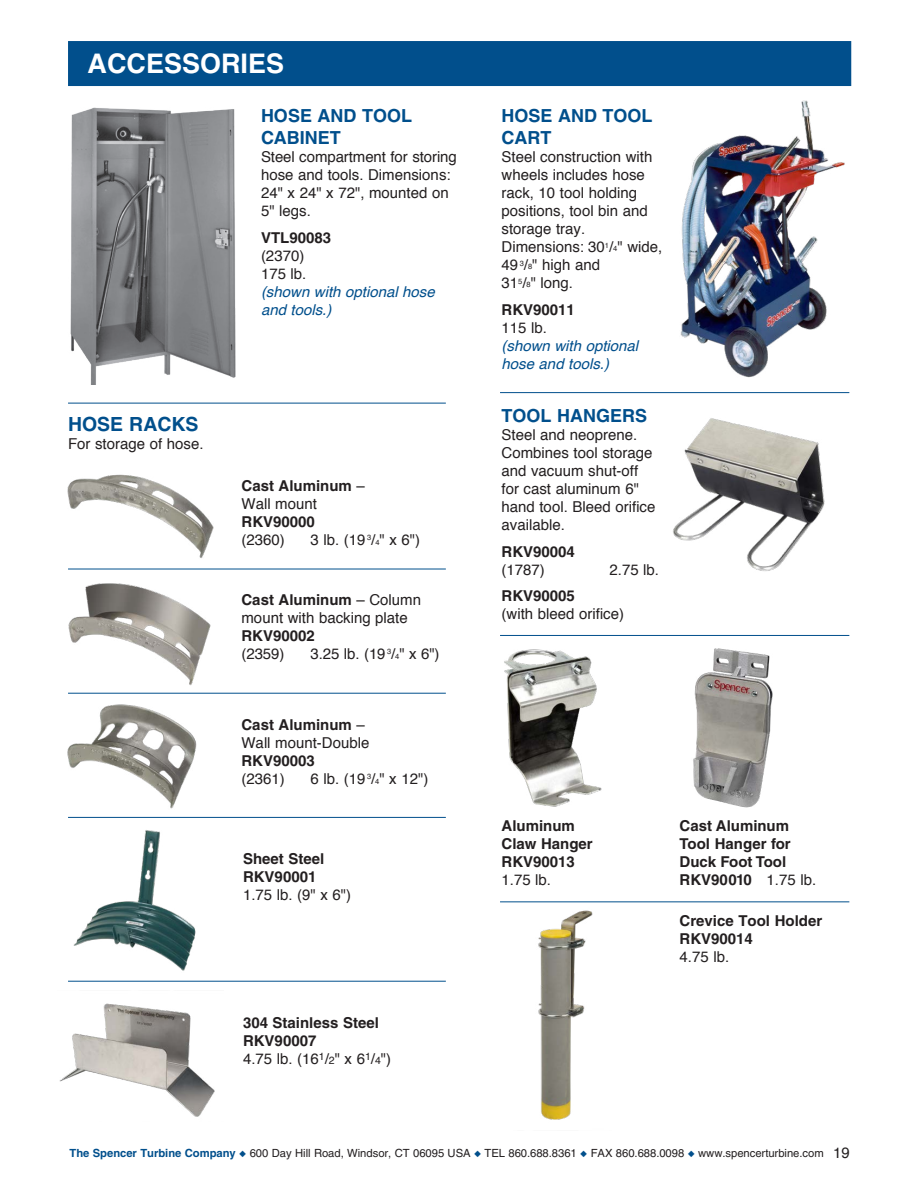
<style>
.page{position:relative;width:918px;height:1188px;background:#fff}
.page>*{position:absolute;margin:0;border:0;box-sizing:border-box;transform-origin:0 0}
.t1{font:700 27px "Helvetica LT Std";color:#fff}
.t2{font:700 19.5px "Helvetica LT Std";color:#014f8c}
.t3{font:700 18px/21.6px "Helvetica LT Std";color:#014f8c}
.t4{font:15px/18px "Helvetica";color:#231f20}
.t5{font:700 15px/18px "Helvetica LT Std";color:#231f20}
.t6{font:italic 15px/18px "Helvetica";color:#014f8c}
.t7{font:11.25px "Helvetica LT Std";letter-spacing:-.005em;color:#231f20}
.s1{font-family:"Helvetica";font-weight:400}
.s2{font-size:7.5px}
.s3{font-size:10.5px}
.s4{font-weight:700;color:#014f8c}
.s5{color:#014f8c}
</style>
<div class="page">
<div style="left:68px;top:41px;width:783px;height:45px;background:#014f8c"></div>
<img style="left:504px;top:649px;width:98px;height:158px">
<img style="left:693px;top:648px;width:80px;height:160px">
<img style="left:514px;top:902px;width:98px;height:218px">
<img style="left:680px;top:100px;width:165px;height:278px">
<img style="left:73px;top:830px;width:123px;height:141px">
<img style="left:59px;top:1003px;width:156px;height:114px">
<img style="left:70px;top:107px;width:166px;height:277px">
<img style="left:67px;top:474px;width:147px;height:84px">
<img style="left:68px;top:583px;width:143px;height:103px">
<img style="left:67px;top:704px;width:130px;height:105px">
<hr style="left:68px;top:403px;width:378px;height:1px;background:#014f8c">
<hr style="left:500px;top:392px;width:349px;height:1px;background:#014f8c">
<hr style="left:500px;top:635px;width:349px;height:1px;background:#014f8c">
<hr style="left:500px;top:901px;width:349px;height:1px;background:#014f8c">
<hr style="left:68px;top:569px;width:378px;height:1px;background:#014f8c">
<hr style="left:68px;top:693px;width:378px;height:1px;background:#014f8c">
<hr style="left:68px;top:817px;width:378px;height:1px;background:#014f8c">
<hr style="left:68px;top:981px;width:378px;height:1px;background:#014f8c">
<img style="left:673px;top:418px;width:152px;height:153px">
<h1 class="t1" style="left:88px;top:47px;width:198px">ACCESSORIES</h1>
<h2 class="t2" style="left:68px;top:412px;width:132px">HOSE RACKS</h2>
<p class="t4" style="left:68px;top:435px;width:137px">For storage of hose.</p>
<p class="t3" style="left:261px;top:105px;width:153px">HOSE AND TOOL<br>CABINET</p>
<p class="t4" style="left:261px;top:148px;width:197px">Steel compartment for storing hose and tools. Dimensions:<br>24" x 24" x 72", mounted on<br>5" legs.</p>
<p class="t5" style="left:261px;top:228px;width:72px">VTL90083</p>
<p class="t4" style="left:261px;top:247px;width:47px">(2370)<br>175 lb.</p>
<p class="t6" style="left:261px;top:283px;width:175px">(shown with optional hose and tools.)</p>
<p class="t5" style="left:242px;top:477px;width:125px">Cast Aluminum <span class="s1">–</span></p>
<p class="t4" style="left:242px;top:496px;width:77px">Wall mount</p>
<p class="t5" style="left:242px;top:513px;width:75px">RKV90000</p>
<p class="t4" style="left:242px;top:532px;width:45px">(2360)</p>
<p class="t4" style="left:311px;top:532px;width:111px">3 lb. (19 <sup>3</sup>/<span class="s2">4</span>" x 6")</p>
<p class="t5" style="left:242px;top:591px;width:181px">Cast Aluminum <span class="s1">– Column</span></p>
<p class="t4" style="left:242px;top:609px;width:168px">mount with backing plate</p>
<p class="t5" style="left:242px;top:627px;width:75px">RKV90002</p>
<p class="t4" style="left:242px;top:645px;width:44px">(2359)</p>
<p class="t4" style="left:311px;top:645px;width:131px">3.25 lb. (19 <sup>3</sup>/<span class="s2">4</span>" x 6")</p>
<p class="t5" style="left:242px;top:716px;width:125px">Cast Aluminum <span class="s1">–</span></p>
<p class="t4" style="left:242px;top:734px;width:129px">Wall mount-Double</p>
<p class="t5" style="left:242px;top:752px;width:75px">RKV90003</p>
<p class="t4" style="left:242px;top:770px;width:45px">(2361)</p>
<p class="t4" style="left:311px;top:770px;width:119px">6 lb. (19 <sup>3</sup>/<span class="s2">4</span>" x 12")</p>
<p class="t5" style="left:243px;top:850px;width:83px">Sheet Steel<br>RKV90001</p>
<p class="t4" style="left:243px;top:886px;width:110px">1.75 lb. (9" x 6")</p>
<p class="t5" style="left:243px;top:1014px;width:137px">304 Stainless Steel<br>RKV90007</p>
<p class="t4" style="left:243px;top:1050px;width:150px">4.75 lb. (16<sup>1</sup>/<span class="s3">2</span>" x 6<sup>1</sup>/<span class="s3">4</span>")</p>
<p class="t3" style="left:502px;top:105px;width:153px">HOSE AND TOOL<br>CART</p>
<p class="t4" style="left:502px;top:148px;width:162px">Steel construction with wheels includes hose rack, 10 tool holding positions, tool bin and storage tray.<br>Dimensions: 30<sup>1</sup>/<span class="s2">4</span>" wide,<br>49 <sup>3</sup>/<span class="s2">8</span>" high and<br>31<sup>5</sup>/<span class="s2">8</span>" long.</p>
<p class="t5" style="left:502px;top:300px;width:75px">RKV90011</p>
<p class="t4" style="left:502px;top:319px;width:47px">115 lb.</p>
<p class="t6" style="left:502px;top:337px;width:138px">(shown with optional hose and tools.)</p>
<p class="t3" style="left:502px;top:405px;width:147px">TOOL HANGERS</p>
<p class="t4" style="left:502px;top:426px;width:155px">Steel and neoprene.<br>Combines tool storage and vacuum shut-off for cast aluminum 6" hand tool. Bleed orifice available.</p>
<p class="t5" style="left:502px;top:543px;width:75px">RKV90004</p>
<p class="t4" style="left:502px;top:561px;width:45px">(1787)</p>
<p class="t4" style="left:610px;top:561px;width:51px">2.75 lb.</p>
<p class="t5" style="left:502px;top:586px;width:75px">RKV90005</p>
<p class="t4" style="left:502px;top:605px;width:124px">(with bleed orifice)</p>
<p class="t5" style="left:502px;top:816px;width:93px">Aluminum<br>Claw Hanger<br>RKV90013</p>
<p class="t4" style="left:502px;top:871px;width:51px">1.75 lb.</p>
<p class="t5" style="left:680px;top:816px;width:138px">Cast Aluminum<br>Tool Hanger for<br>Duck Foot Tool<br>RKV90010 <span class="s1">1.75 lb.</span></p>
<p class="t5" style="left:680px;top:911px;width:144px">Crevice Tool Holder<br>RKV90014</p>
<p class="t4" style="left:680px;top:948px;width:51px">4.75 lb.</p>
<p class="t7" style="left:70px;top:1147px;width:756px"><span class="s4">The Spencer Turbine Company</span> <span class="s5">◆</span> 600 Day Hill Road, Windsor, CT 06095 USA <span class="s5">◆</span> TEL 860.688.8361 <span class="s5">◆</span> FAX 860.688.0098 <span class="s5">◆</span> www.spencerturbine.com</p>
<p class="t4" style="left:833px;top:1144px;width:18px">19</p>
</div>
